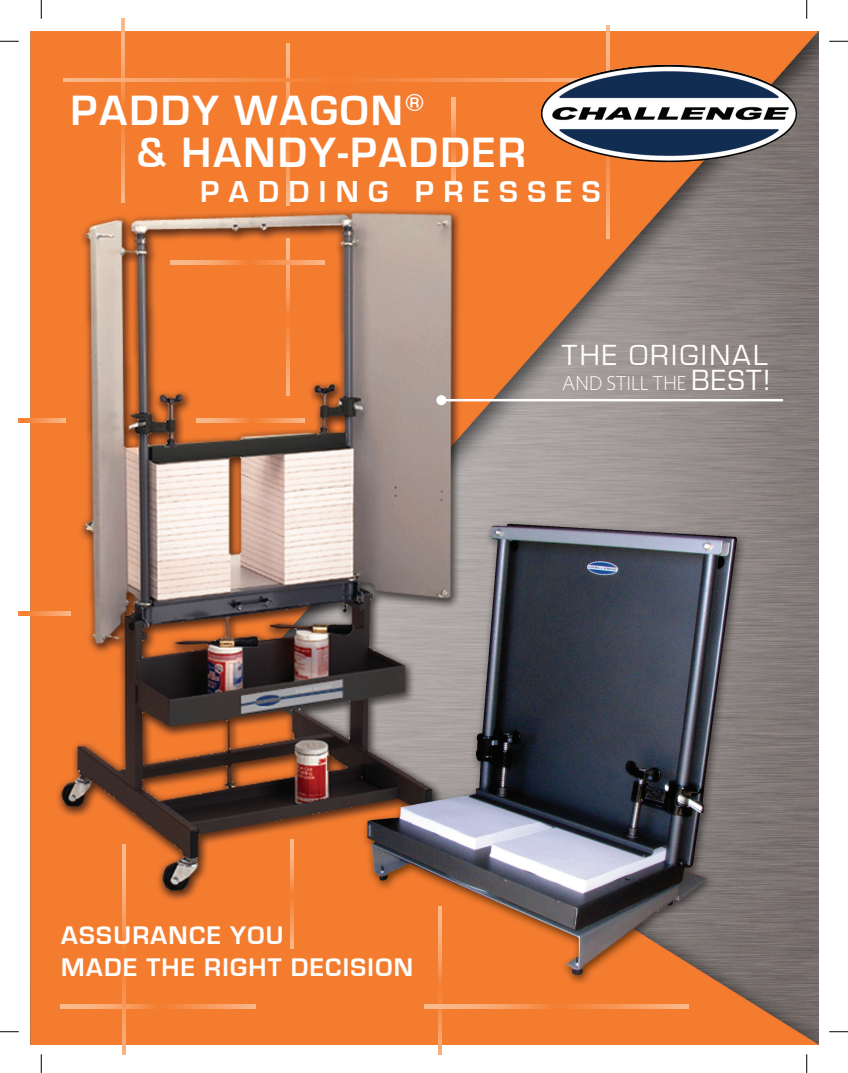
<style>
.page{position:relative;width:848px;height:1073px;background:#fff}
.page>*{position:absolute;margin:0;border:0;box-sizing:border-box;transform-origin:0 0}
.t1{font:700 43.62px/41.2px "Eurostile";letter-spacing:.05em;color:#fff}
.t2{font:700 31.25px "Eurostile";letter-spacing:.3em;color:#fff}
.t3{font:30px "Eurostile";letter-spacing:.08em;color:#fff}
.t4{font:700 26.25px/31.5px "Eurostile";letter-spacing:.05em;color:#fff}
.t5{font:300 20px "Whitney";letter-spacing:-.03em;color:#fff}
.s1{font-family:"Eurostile";font-weight:400;font-size:30px}
</style>
<div class="page">
<img style="left:31px;top:32px;width:787px;height:1012px">
<svg style="left:286px;top:44px;width:4px;height:162px"></svg>
<svg style="left:121px;top:19px;width:4px;height:184px"></svg>
<svg style="left:19px;top:419px;width:46px;height:3px"></svg>
<svg style="left:19px;top:611px;width:51px;height:4px"></svg>
<svg style="left:451px;top:98px;width:4px;height:86px"></svg>
<svg style="left:64px;top:78px;width:476px;height:4px;background:#f69657"></svg>
<svg style="left:61px;top:1004px;width:194px;height:4px"></svg>
<svg style="left:606px;top:25px;width:4px;height:213px"></svg>
<svg style="left:438px;top:906px;width:3px;height:148px"></svg>
<img style="left:540px;top:65px;width:257px;height:97px">
<svg style="left:122px;top:845px;width:4px;height:209px"></svg>
<svg style="left:290px;top:839px;width:3px;height:109px"></svg>
<svg style="left:286px;top:238px;width:4px;height:157px"></svg>
<svg style="left:196px;top:419px;width:108px;height:3px"></svg>
<hr style="left:441px;top:399px;width:342px;height:2px;background:#fff">
<div style="left:436px;top:395px;width:10px;height:10px;background:#fff;border-radius:50%"></div>
<svg style="left:424px;top:1004px;width:264px;height:4px"></svg>
<svg style="left:170px;top:260px;width:154px;height:4px"></svg>
<svg style="left:0;top:40px;width:19px;height:2px"></svg>
<svg style="left:829px;top:40px;width:19px;height:2px"></svg>
<svg style="left:0;top:1031px;width:19px;height:1px"></svg>
<svg style="left:829px;top:1031px;width:19px;height:1px"></svg>
<svg style="left:40px;top:0;width:2px;height:19px"></svg>
<svg style="left:40px;top:1054px;width:2px;height:18px"></svg>
<svg style="left:806px;top:0;width:1px;height:19px"></svg>
<svg style="left:806px;top:1054px;width:1px;height:18px"></svg>
<h1 class="t1" style="left:136px;top:91px;width:391px;text-indent:-65px">PADDY WAGON<sup>®<br></sup>&amp; HANDY-PADDER</h1>
<p class="t2" style="left:200px;top:175px;width:401px">PADDING PRESSES</p>
<p class="t3" style="left:562px;top:339px;width:207px">THE ORIGINAL</p>
<p class="t5" style="left:562px;top:371px;width:210px">AND STILL THE <span class="s1">BEST!</span></p>
<p class="t4" style="left:61px;top:920px;width:353px">ASSURANCE YOU<br>MADE THE RIGHT DECISION</p>
</div>
